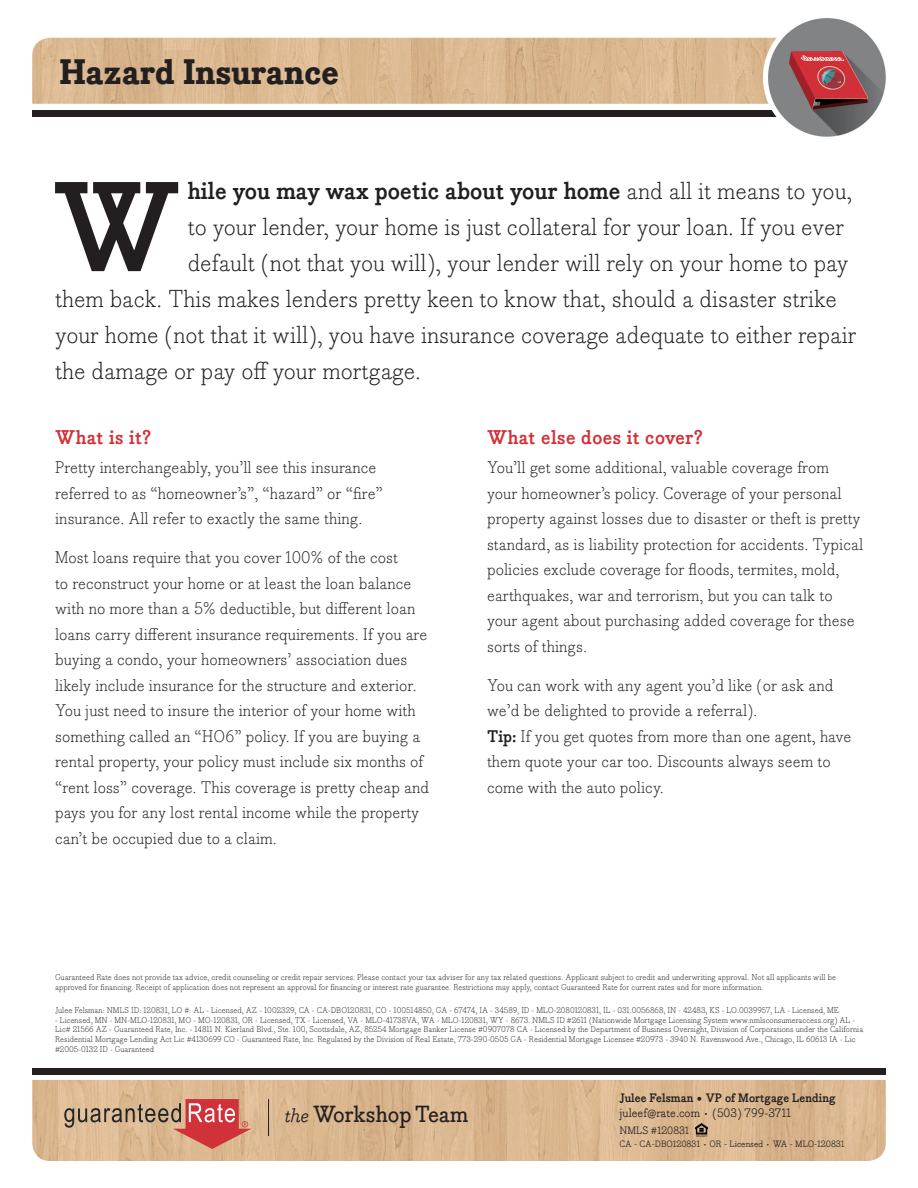
<style>
.page{position:relative;width:918px;height:1188px;background:#fff}
.page>*{position:absolute;margin:0;border:0;box-sizing:border-box;transform-origin:0 0}
.t1{font:700 125.1px "Bodoni Egyptian Pro";color:#231f20}
.t2{font:700 expanded 34.5px "Bodoni Egyptian Pro";color:#231f20}
.t3{font:300 24px "Bodoni Egyptian Pro";letter-spacing:-.005em;color:#231f20}
.t4{font:700 24px "Bodoni Egyptian Pro";color:#231f20}
.t5{font:500 22.8px "Bodoni Egyptian Pro";color:#231f20}
.t6{font:700 19.5px "Bodoni Egyptian Pro";letter-spacing:.02em;color:#d13138}
.t7{font:300 16.5px/25.5px "Bodoni Egyptian Pro";color:#231f20}
.t8{font:700 12px "Bodoni Egyptian Pro";color:#231f20}
.t9{font:12px "Bodoni Egyptian Pro";color:#231f20}
.t10{font:10.5px "Bodoni Egyptian Pro";color:#231f20}
.t11{font:9px "Bodoni Egyptian Pro";color:#231f20}
.t12{font:300 8.25px/9.8px "Bodoni Egyptian Pro";color:#231f20}
.s1{font-weight:300}
.s2{font-weight:700}
.s3{font-weight:400;font-style:italic;font-size:19.2px}
</style>
<div class="page">
<img style="left:32px;top:1080px;width:854px;height:81px">
<div style="left:32px;top:1069px;width:854px;height:6px;background:#231f20"></div>
<svg style="left:695px;top:1124px;width:12px;height:12px"></svg>
<hr style="left:268px;top:1099px;width:1px;height:37px;background:#222628">
<svg style="left:64px;top:1099px;width:187px;height:50px;background:#cd937a"></svg>
<img style="left:32px;top:38px;width:744px;height:66px">
<div style="left:32px;top:110px;width:829px;height:7px;background:#231f20"></div>
<img style="left:763px;top:13px;width:129px;height:129px;border-radius:65px">
<h2 class="t2" style="left:59px;top:51px;width:281px">Hazard Insurance</h2>
<h1 class="t1" style="left:52px;top:151px;width:131px">W</h1>
<h3 class="t4" style="left:188px;top:176px;width:666px">hile you may wax poetic about your home <span class="s1">and all it means to you,</span></h3>
<h3 class="t3" style="left:188px;top:212px;width:658px">to your lender, your home is just collateral for your loan. If you ever</h3>
<h3 class="t3" style="left:188px;top:248px;width:662px">default (not that you will), your lender will rely on your home to pay</h3>
<h3 class="t3" style="left:55px;top:284px;width:783px">them back. This makes lenders pretty keen to know that, should a disaster strike</h3>
<h3 class="t3" style="left:55px;top:320px;width:803px">your home (not that it will), you have insurance coverage adequate to either repair</h3>
<h3 class="t3" style="left:55px;top:356px;width:368px">the damage or pay off your mortgage.</h3>
<p class="t6" style="left:55px;top:426px;width:97px">What is it?</p>
<p class="t7" style="left:55px;top:456px;width:329px">Pretty interchangeably, you’ll see this insurance referred to as “homeowner’s”, “hazard” or “fire” insurance. All refer to exactly the same thing.</p>
<p class="t7" style="left:55px;top:545px;width:376px">Most loans require that you cover 100% of the cost<br>to reconstruct your home or at least the loan balance with no more than a 5% deductible, but different loan loans carry different insurance requirements. If you are buying a condo, your homeowners’ association dues likely include insurance for the structure and exterior.<br>You just need to insure the interior of your home with something called an “HO6” policy. If you are buying a rental property, your policy must include six months of “rent loss” coverage. This coverage is pretty cheap and pays you for any lost rental income while the property can’t be occupied due to a claim.</p>
<p class="t6" style="left:487px;top:426px;width:217px">What else does it cover?</p>
<p class="t7" style="left:487px;top:456px;width:378px">You’ll get some additional, valuable coverage from your homeowner’s policy. Coverage of your personal property against losses due to disaster or theft is pretty standard, as is liability protection for accidents. Typical policies exclude coverage for floods, termites, mold, earthquakes, war and terrorism, but you can talk to your agent about purchasing added coverage for these sorts of things.</p>
<p class="t7" style="left:487px;top:673px;width:366px">You can work with any agent you’d like (or ask and we’d be delighted to provide a referral).<br><span class="s2">Tip:</span> If you get quotes from more than one agent, have them quote your car too. Discounts always seem to come with the auto policy.</p>
<p class="t12" style="left:55px;top:973px;width:782px">Guaranteed Rate does not provide tax advice, credit counseling or credit repair services. Please contact your tax adviser for any tax related questions. Applicant subject to credit and underwriting approval. Not all applicants will be approved for financing. Receipt of application does not represent an approval for financing or interest rate guarantee. Restrictions may apply, contact Guaranteed Rate for current rates and for more information.</p>
<p class="t12" style="left:55px;top:1006px;width:785px">Julee Felsman: NMLS ID: 120831, LO #: AL - Licensed, AZ - 1002329, CA - CA-DBO120831, CO - 100514850, GA - 67474, IA - 34589, ID - MLO-2080120831, IL - 031.0056868, IN - 42483, KS - LO.0039957, LA - Licensed, ME</p>
<p class="t12" style="left:55px;top:1015px;width:810px">- Licensed, MN - MN-MLO-120831, MO - MO-120831, OR - Licensed, TX - Licensed, VA - MLO-41738VA, WA - MLO-120831, WY - 8673. NMLS ID #2611 (Nationwide Mortgage Licensing System www.nmlsconsumeraccess.org) AL - Lic# 21566 AZ - Guaranteed Rate, Inc. - 14811 N. Kierland Blvd., Ste. 100, Scottsdale, AZ, 85254 Mortgage Banker License #0907078 CA - Licensed by the Department of Business Oversight, Division of Corporations under the California Residential Mortgage Lending Act Lic #4130699 CO - Guaranteed Rate, Inc. Regulated by the Division of Real Estate, 773-290-0505 GA - Residential Mortgage Licensee #20973 - 3940 N. Ravenswood Ave., Chicago, IL 60613 IA - Lic #2005-0132 ID - Guaranteed</p>
<h3 class="t5" style="left:284px;top:1100px;width:186px"><span class="s3">the</span> WorkshopTeam</h3>
<p class="t8" style="left:619px;top:1091px;width:218px">Julee Felsman • VP of Mortgage Lending</p>
<p class="t9" style="left:619px;top:1106px;width:173px">juleef@rate.com • (503) 799-3711</p>
<p class="t10" style="left:619px;top:1124px;width:71px">NMLS #120831</p>
<p class="t11" style="left:619px;top:1139px;width:227px">CA - CA-DBO120831 • OR - Licensed • WA - MLO-120831</p>
</div>
